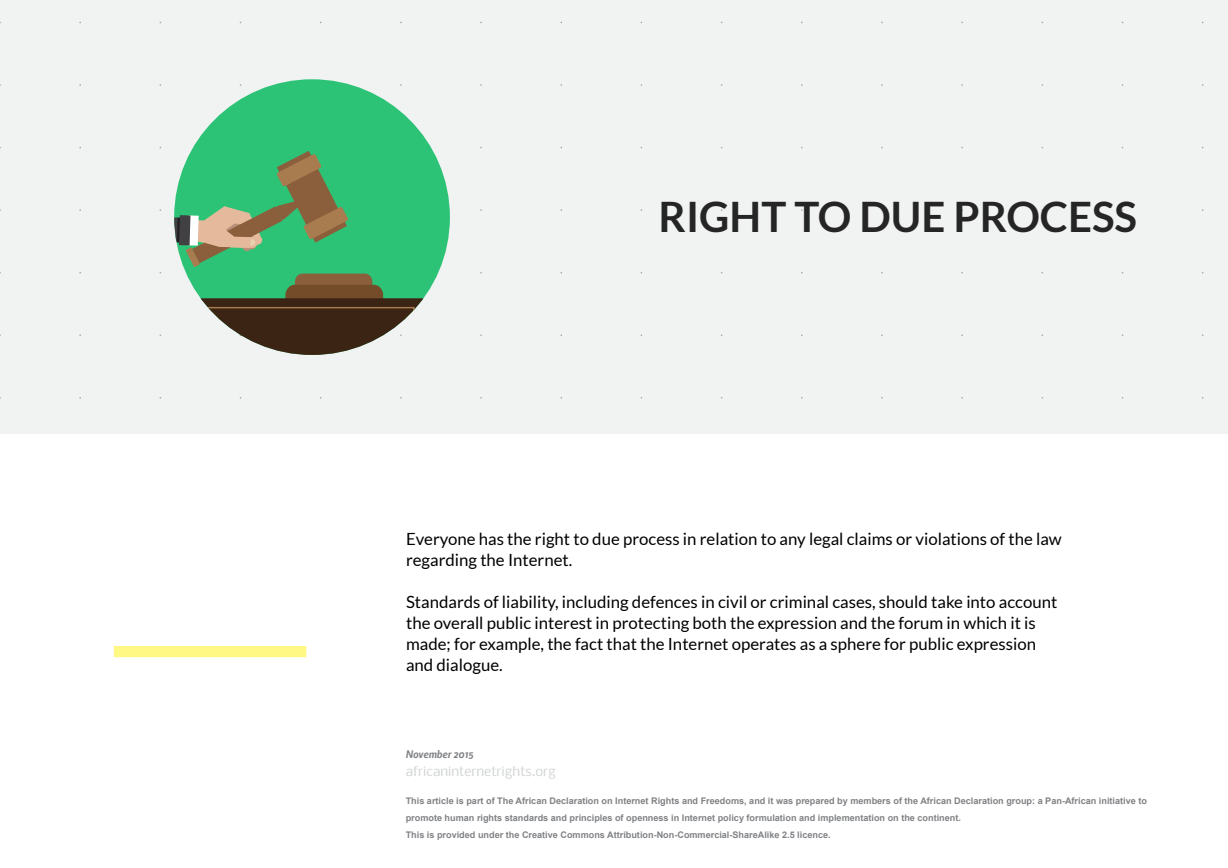
<style>
.page{position:relative;width:1228px;height:868px;background:#fff}
.page>*{position:absolute;margin:0;border:0;box-sizing:border-box;transform-origin:0 0}
.t1{font:700 42px "Lato";color:#252525}
.t2{font:16.8px/21px "Lato";color:#000}
.t3{font:12.6px "Nobile";color:#d1d3d4}
.t4{font:italic 700 9.8px "Nobile";color:#808285}
.t5{font:700 9.1px/16.8px "Arial";color:#808285}
</style>
<div class="page">
<div style="left:0;top:0;width:1228px;height:434px;background:#f1f2f2"></div>
<svg style="left:0;top:22px;width:1204px;height:1px"></svg>
<svg style="left:0;top:84px;width:1204px;height:2px"></svg>
<svg style="left:0;top:397px;width:1204px;height:2px"></svg>
<div style="left:114px;top:646px;width:192px;height:11px;background:#fff885"></div>
<div style="left:174px;top:79px;width:276px;height:276px;background:#2cc376;border-radius:50%"></div>
<svg style="left:0;top:147px;width:1204px;height:207px"></svg>
<div style="left:203px;top:307px;width:212px;height:49px;border:1px solid #a97c50"></div>
<h1 class="t1" style="left:658px;top:193px;width:480px">RIGHT TO DUE PROCESS</h1>
<p class="t2" style="left:406px;top:529px;width:657px">Everyone has the right to due process in relation to any legal claims or violations of the law regarding the Internet.</p>
<p class="t2" style="left:406px;top:592px;width:653px">Standards of liability, including defences in civil or criminal cases, should take into account the overall public interest in protecting both the expression and the forum in which it is made; for example, the fact that the Internet operates as a sphere for public expression and dialogue.</p>
<p class="t4" style="left:406px;top:746px;width:70px">November 2015</p>
<p class="t3" style="left:406px;top:761px;width:152px">africaninternetrights.org</p>
<p class="t5" style="left:406px;top:793px;width:743px">This article is part of The African Declaration on Internet Rights and Freedoms, and it was prepared by members of the African Declaration group: a Pan-African initiative to promote human rights standards and principles of openness in Internet policy formulation and implementation on the continent.<br>This is provided under the Creative Commons Attribution-Non-Commercial-ShareAlike 2.5 licence.</p>
</div>
